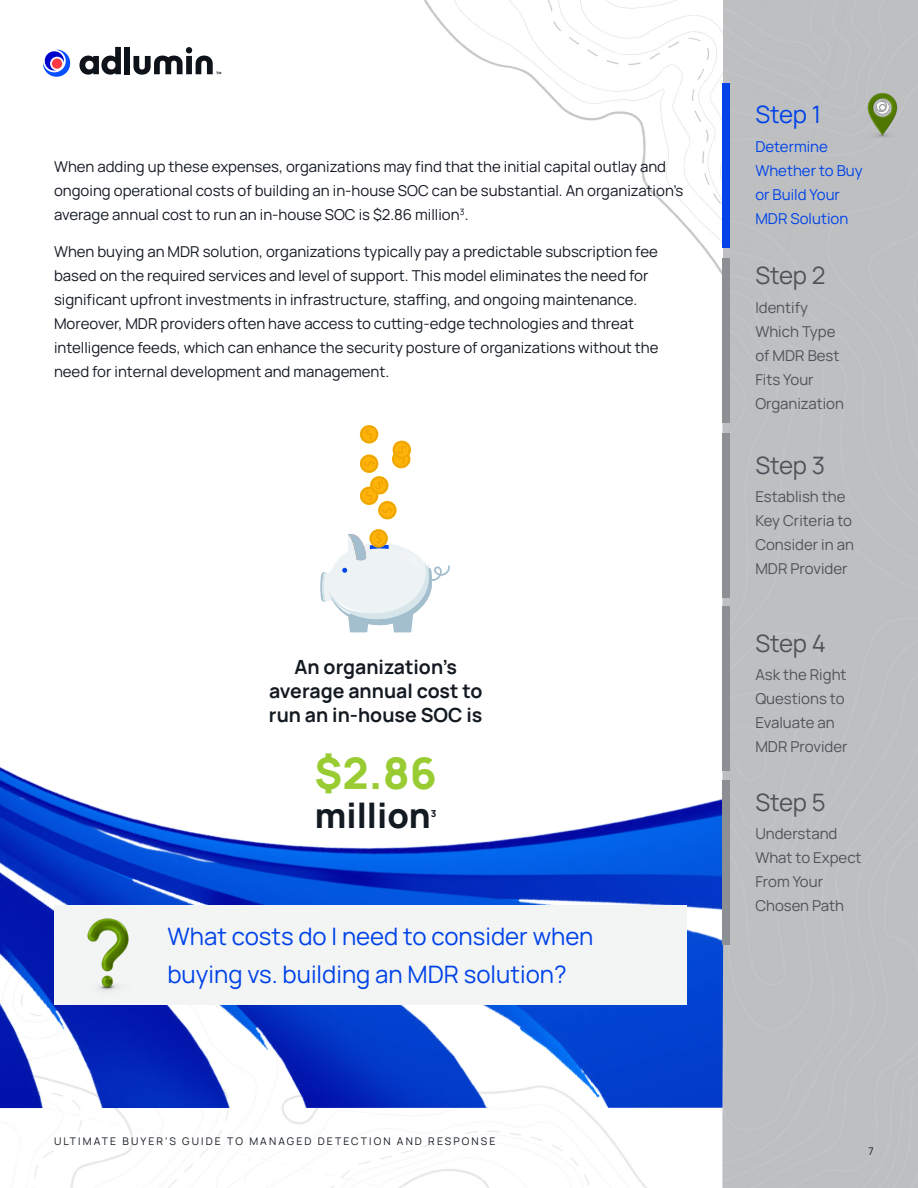
<style>
.page{position:relative;width:918px;height:1188px;background:#fff}
.page>*{position:absolute;margin:0;border:0;box-sizing:border-box;transform-origin:0 0}
.t1{font:800 43.5px "Manrope";color:#9c3}
.t2{font:800 34.5px "Manrope";color:#141a22}
.t3{font:24px/37.5px "Manrope";color:#0043e8}
.t4{font:24px "Manrope";letter-spacing:-.015em;color:#4f5359}
.t5{font:700 19.5px/24px "Manrope";color:#141a22;text-align:center}
.t6{font:15px/24px "Manrope";color:#141a22}
.t7{font:15px/24px "Manrope";color:#4f5359}
.t8{font:15px/24px "Manrope";color:#0043e8}
.t9{font:10.5px "Manrope";letter-spacing:.2em;color:#141a22}
.t10{font:800 9.6px "Manrope";color:#141a22}
</style>
<div class="page">
<img style="left:115px;top:0;width:608px;height:276px">
<svg style="left:79px;top:47px;width:42px;height:28px"></svg>
<div style="left:124px;top:47px;width:6px;height:27px;background:#0e1219"></div>
<svg style="left:133px;top:47px;width:88px;height:28px"></svg>
<svg style="left:43px;top:49px;width:28px;height:28px"></svg>
<img style="left:0;top:276px;width:724px;height:832px">
<div style="left:54px;top:905px;width:633px;height:100px;background:#f3f4f4"></div>
<img style="left:87px;top:918px;width:42px;height:73px">
<svg style="left:359px;top:424px;width:53px;height:96px"></svg>
<svg style="left:320px;top:530px;width:130px;height:102px"></svg>
<div style="left:723px;top:83px;width:7px;height:165px;background:#0043e8"></div>
<div style="left:723px;top:258px;width:7px;height:165px;background:#8c8f93"></div>
<div style="left:723px;top:433px;width:7px;height:165px;background:#8c8f93"></div>
<div style="left:723px;top:607px;width:7px;height:164px;background:#8c8f93"></div>
<div style="left:723px;top:780px;width:7px;height:164px;background:#8c8f93"></div>
<img style="left:864px;top:89px;width:34px;height:49px">
<p class="t6" style="left:54px;top:154px;width:631px">When adding up these expenses, organizations may find that the initial capital outlay and ongoing operational costs of building an in-house SOC can be substantial. An organization’s average annual cost to run an in-house SOC is $2.86 million<sup>3</sup>.</p>
<p class="t6" style="left:54px;top:239px;width:606px">When buying an MDR solution, organizations typically pay a predictable subscription fee based on the required services and level of support. This model eliminates the need for significant upfront investments in infrastructure, staffing, and ongoing maintenance.<br>Moreover, MDR providers often have access to cutting-edge technologies and threat intelligence feeds, which can enhance the security posture of organizations without the need for internal development and management.</p>
<h3 class="t5" style="left:269px;top:654px;width:215px">An organization’s average annual cost to run an in-house SOC is</h3>
<h1 class="t1" style="left:315px;top:742px;width:124px">$2.86</h1>
<h2 class="t2" style="left:315px;top:792px;width:118px">million</h2>
<p class="t10" style="left:431px;top:807px;width:7px">3</p>
<h3 class="t3" style="left:167px;top:917px;width:427px">What costs do I need to consider when buying vs. building an MDR solution?</h3>
<p class="t9" style="left:54px;top:1134px;width:443px">ULTIMATE BUYER’S GUIDE TO MANAGED DETECTION AND RESPONSE</p>
<h3 class="t3" style="left:755px;top:94px;width:67px">Step 1</h3>
<p class="t8" style="left:755px;top:133px;width:109px">Determine<br>Whether to Buy or Build Your<br>MDR Solution</p>
<h3 class="t4" style="left:755px;top:258px;width:72px">Step 2</h3>
<p class="t7" style="left:755px;top:294px;width:90px">Identify<br>Which Type of MDR Best<br>Fits Your<br>Organization</p>
<h3 class="t4" style="left:755px;top:448px;width:71px">Step 3</h3>
<p class="t7" style="left:755px;top:484px;width:100px">Establish the<br>Key Criteria to<br>Consider in an<br>MDR Provider</p>
<h3 class="t4" style="left:755px;top:626px;width:72px">Step 4</h3>
<p class="t7" style="left:755px;top:662px;width:94px">Ask the Right<br>Questions to<br>Evaluate an<br>MDR Provider</p>
<h3 class="t4" style="left:755px;top:785px;width:72px">Step 5</h3>
<p class="t7" style="left:755px;top:821px;width:108px">Understand<br>What to Expect<br>From Your<br>Chosen Path</p>
<p class="t9" style="left:868px;top:1144px;width:7px">7</p>
</div>
